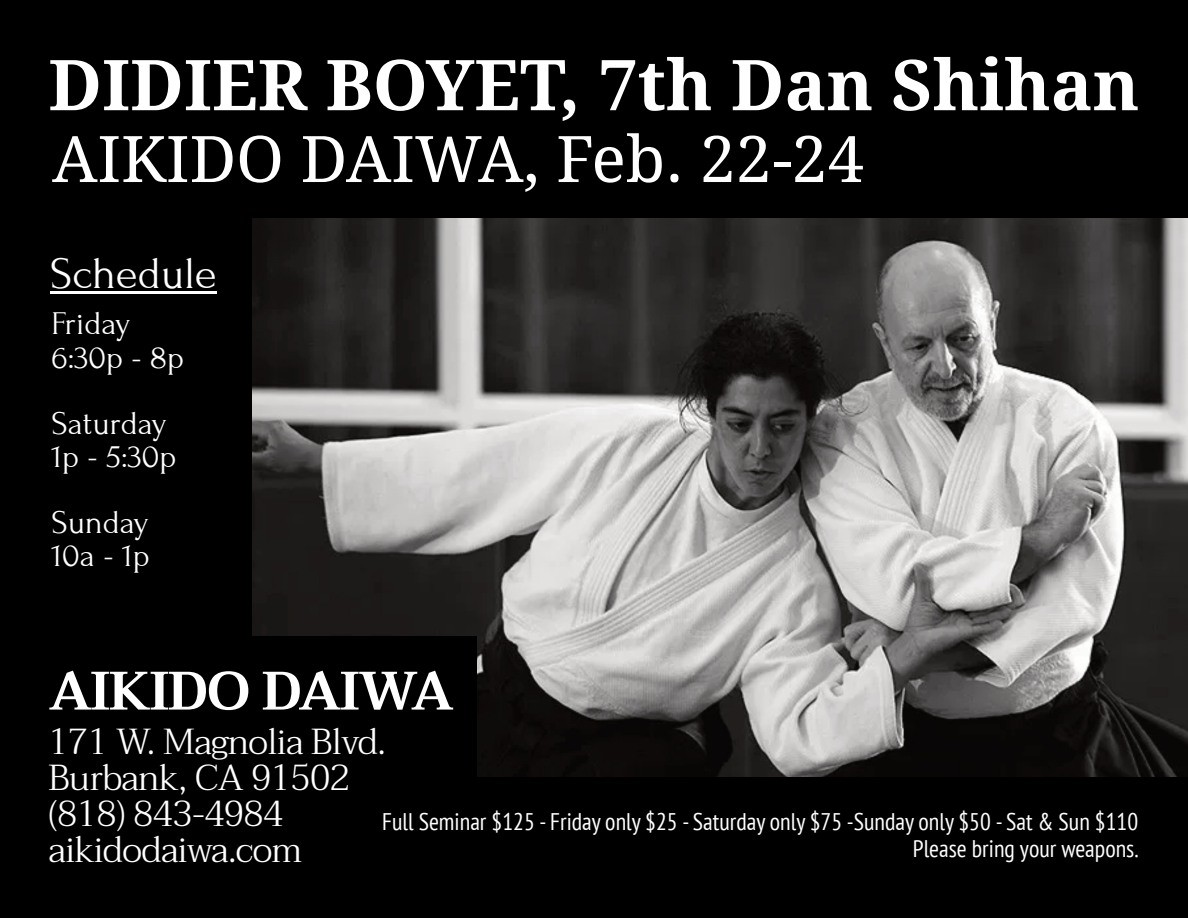
<style>
.page{position:relative;width:1188px;height:918px;background:#fff}
.page>*{position:absolute;margin:0;border:0;box-sizing:border-box;transform-origin:0 0}
.t1{font:700 70.05px "Droid Serif";color:#fff}
.t2{font:64.2px "Droid Serif";color:#fff}
.t3{font:600 54px "Taviraj";letter-spacing:-.02em;color:#fff}
.t4{font:45px "Forum";color:#fff}
.t5{font:300 36px/36px "Taviraj";letter-spacing:-.02em;color:#fff}
.t6{font:33.15px/33.2px "Forum";color:#fff}
.t7{font:condensed 24px/26.8px "PT Sans";color:#fff;text-align:right}
</style>
<div class="page">
<img style="left:251px;top:217px;width:937px;height:560px">
<div style="left:0;top:0;width:1188px;height:217px;background:#000"></div>
<div style="left:0;top:636px;width:477px;height:282px;background:#000"></div>
<div style="left:0;top:777px;width:1188px;height:141px;background:#000"></div>
<div style="left:0;top:173px;width:251px;height:518px;background:#000"></div>
<hr style="left:50px;top:292px;width:167px;height:2px;background:#fff">
<h1 class="t1" style="left:48px;top:56px;width:1093px">DIDIER BOYET, 7th Dan Shihan</h1>
<h2 class="t2" style="left:52px;top:133px;width:813px">AIKIDO DAIWA, Feb. 22-24</h2>
<h3 class="t4" style="left:50px;top:250px;width:168px">Schedule</h3>
<h3 class="t6" style="left:52px;top:308px;width:134px">Friday<br>6:30p - 8p</h3>
<h3 class="t6" style="left:52px;top:407px;width:126px">Saturday<br>1p - 5:30p</h3>
<h3 class="t6" style="left:52px;top:507px;width:100px">Sunday<br>10a - 1p</h3>
<h3 class="t3" style="left:49px;top:669px;width:406px">AIKIDO DAIWA</h3>
<h3 class="t5" style="left:49px;top:727px;width:339px">171 W. Magnolia Blvd.<br>Burbank, CA 91502 (818) 843-4984 aikidodaiwa.com</h3>
<p class="t7" style="left:382px;top:811px;width:757px">Full Seminar $125 - Friday only $25 - Saturday only $75 -Sunday only $50 - Sat &amp; Sun $110<br>Please bring your weapons.</p>
</div>
